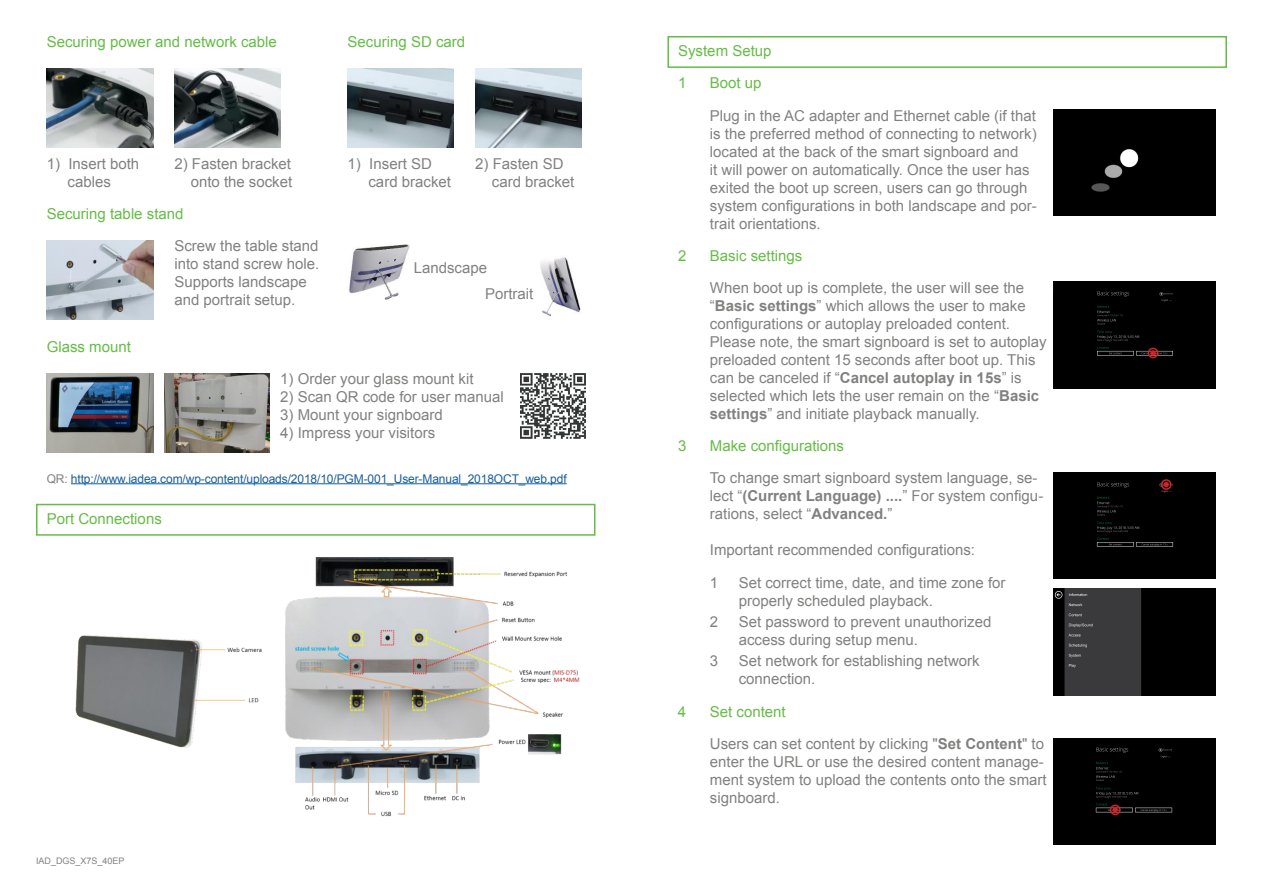
<style>
.page{position:relative;width:1263px;height:893px;background:#fff}
.page>*{position:absolute;margin:0;border:0;box-sizing:border-box;transform-origin:0 0}
.t1{font:15px/18px "Arial";color:#818180}
.t2{font:15px "Arial";color:#65bc46}
.t3{font:12px "Arial";letter-spacing:-.01em;color:#175d9e}
.t4{font:9px "Arial";color:#818180}
.s1{color:#818180}
.s2{font-weight:700}
</style>
<div class="page">
<img style="left:174px;top:68px;width:107px;height:79px">
<img style="left:47px;top:68px;width:106px;height:79px">
<img style="left:348px;top:68px;width:106px;height:79px">
<img style="left:475px;top:68px;width:106px;height:79px">
<img style="left:47px;top:240px;width:106px;height:80px">
<img style="left:349px;top:244px;width:61px;height:56px">
<img style="left:540px;top:257px;width:41px;height:59px">
<img style="left:47px;top:373px;width:106px;height:79px">
<img style="left:165px;top:373px;width:104px;height:79px">
<img style="left:520px;top:373px;width:65px;height:65px">
<div style="left:36px;top:504px;width:559px;height:32px;background:#fff;border:2px solid #65bc46"></div>
<img style="left:285px;top:557px;width:295px;height:260px">
<hr style="left:71px;top:483px;width:496px;height:1px;background:#175d9e">
<div style="left:667px;top:36px;width:560px;height:32px;background:#fff;border:2px solid #65bc46"></div>
<div style="left:1054px;top:110px;width:162px;height:106px;background:#000"></div>
<div style="left:1054px;top:282px;width:162px;height:106px;background:#000"></div>
<img style="left:1053px;top:589px;width:163px;height:106px">
<div style="left:1053px;top:472px;width:163px;height:107px;background:#000"></div>
<svg style="left:1151px;top:351px;width:4px;height:4px"></svg>
<div style="left:1148px;top:348px;width:10px;height:10px;border:2px solid #d1232a;border-radius:50%"></div>
<svg style="left:1164px;top:482px;width:4px;height:5px"></svg>
<div style="left:1161px;top:479px;width:10px;height:11px;border:2px solid #d1232a;border-radius:50%"></div>
<div style="left:1053px;top:738px;width:162px;height:106px;background:#000"></div>
<svg style="left:1113px;top:807px;width:4px;height:5px"></svg>
<div style="left:1110px;top:804px;width:10px;height:11px;border:2px solid #d1232a;border-radius:50%"></div>
<img style="left:75px;top:626px;width:230px;height:129px">
<p class="t2" style="left:47px;top:32px;width:232px">Securing power and network cable</p>
<p class="t2" style="left:348px;top:32px;width:119px">Securing SD card</p>
<p class="t1" style="left:47px;top:155px;width:94px;text-align:center">1) Insert both cables</p>
<p class="t1" style="left:174px;top:155px;width:119px;text-align:right">2) Fasten bracket onto the socket</p>
<p class="t1" style="left:368px;top:155px;width:84px;text-indent:-21px">1) Insert SD card bracket</p>
<p class="t1" style="left:492px;top:155px;width:84px;text-indent:-17px">2) Fasten SD card bracket</p>
<p class="t2" style="left:47px;top:204px;width:138px">Securing table stand</p>
<p class="t1" style="left:174px;top:237px;width:147px">Screw the table stand into stand screw hole.<br>Supports landscape and portrait setup.</p>
<p class="t2" style="left:47px;top:337px;width:86px">Glass mount</p>
<p class="t1" style="left:485px;top:254px;width:50px;line-height:26px;text-indent:-71px">Landscape<br>Portrait</p>
<p class="t1" style="left:280px;top:370px;width:195px">1) Order your glass mount kit</p>
<p class="t1" style="left:280px;top:388px;width:225px">2) Scan QR code for user manual</p>
<p class="t1" style="left:280px;top:406px;width:164px">3) Mount your signboard</p>
<p class="t1" style="left:280px;top:424px;width:157px">4) Impress your visitors</p>
<p class="t3" style="left:47px;top:470px;width:521px"><span class="s1">QR:</span> http://www.iadea.com/wp-content/uploads/2018/10/PGM-001_User-Manual_2018OCT_web.pdf</p>
<p class="t2" style="left:47px;top:509px;width:117px">Port Connections</p>
<p class="t4" style="left:36px;top:854px;width:90px">IAD_DGS_X7S_40EP</p>
<p class="t2" style="left:678px;top:41px;width:95px">System Setup</p>
<p class="t2" style="left:678px;top:73px;width:10px">1</p>
<p class="t2" style="left:710px;top:73px;width:53px">Boot up</p>
<p class="t1" style="left:710px;top:106px;width:328px">Plug in the AC adapter and Ethernet cable (if that is the preferred method of connecting to network) located at the back of the smart signboard and<br>it will power on automatically. Once the user has exited the boot up screen, users can go through system configurations in both landscape and por&shy;trait orientations.</p>
<p class="t2" style="left:678px;top:246px;width:10px">2</p>
<p class="t2" style="left:710px;top:246px;width:94px">Basic settings</p>
<p class="t1" style="left:710px;top:279px;width:338px">When boot up is complete, the user will see the “<span class="s2">Basic settings</span>” which allows the user to make configurations or autoplay preloaded content.<br>Please note, the smart signboard is set to autoplay preloaded content 15 seconds after boot up. This can be canceled if “<span class="s2">Cancel autoplay in 15s</span>” is selected which lets the user remain on the “<span class="s2">Basic settings</span>” and initiate playback manually.</p>
<p class="t2" style="left:678px;top:436px;width:10px">3</p>
<p class="t2" style="left:710px;top:436px;width:136px">Make configurations</p>
<p class="t1" style="left:710px;top:469px;width:335px">To change smart signboard system language, se&shy;lect “<span class="s2">(Current Language) ....</span>” For system configu&shy;rations, select “<span class="s2">Advanced.</span>”</p>
<p class="t1" style="left:710px;top:541px;width:267px">Important recommended configurations:</p>
<p class="t1" style="left:710px;top:573px;width:10px">1</p>
<p class="t1" style="left:739px;top:573px;width:268px">Set correct time, date, and time zone for properly scheduled playback.</p>
<p class="t1" style="left:710px;top:613px;width:10px">2</p>
<p class="t1" style="left:739px;top:613px;width:254px">Set password to prevent unauthorized access during setup menu.</p>
<p class="t1" style="left:710px;top:652px;width:10px">3</p>
<p class="t1" style="left:739px;top:652px;width:242px">Set network for establishing network connection.</p>
<p class="t2" style="left:678px;top:701px;width:10px">4</p>
<p class="t2" style="left:710px;top:701px;width:77px">Set content</p>
<p class="t1" style="left:710px;top:735px;width:338px">Users can set content by clicking "<span class="s2">Set Content</span>" to enter the URL or use the desired content manage&shy;ment system to upload the contents onto the smart signboard.</p>
</div>
